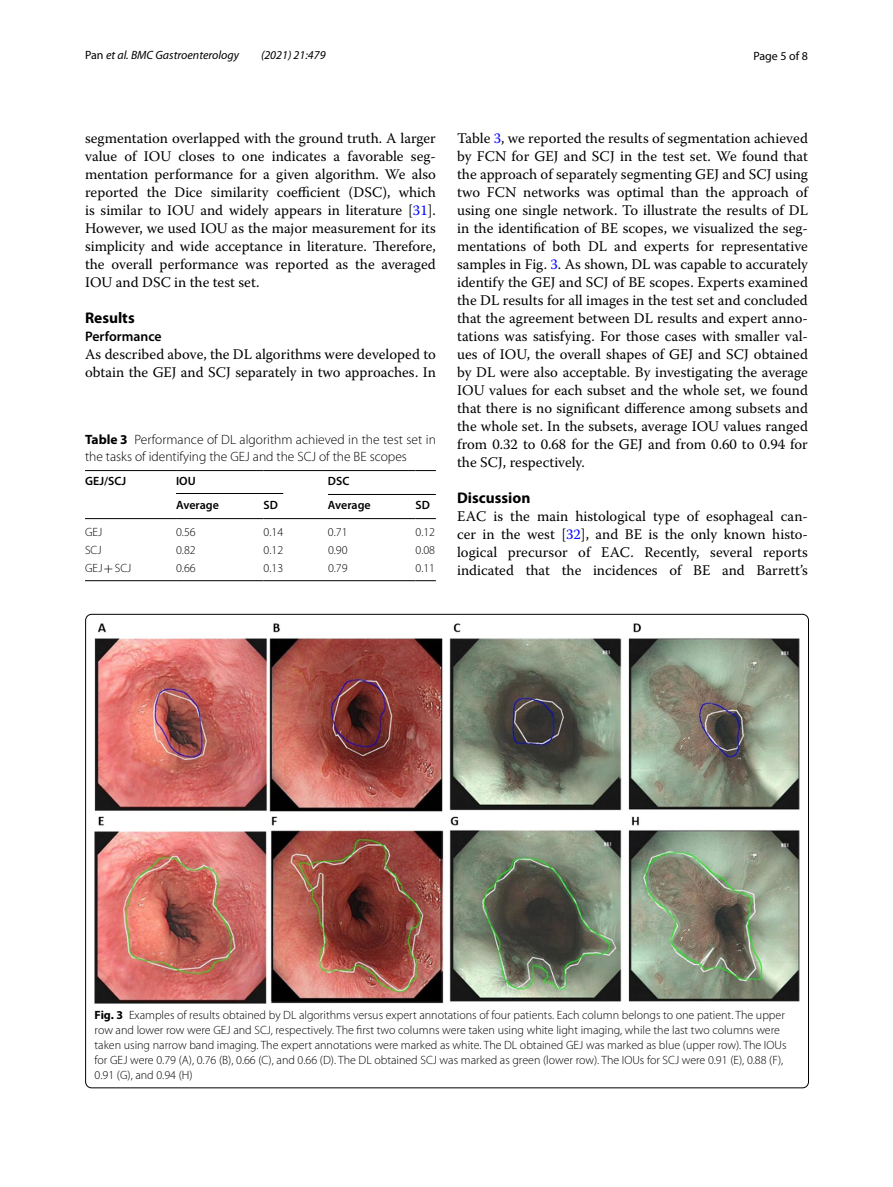
<style>
.page{position:relative;width:893px;height:1187px;background:#fff}
.page>*{position:absolute;margin:0;border:0;box-sizing:border-box;transform-origin:0 0}
.t1{font:700 15.45px "Myriad Pro";color:#000}
.t2{font:14.7px/18px "Warnock Pro";color:#000;text-align:justify}
.t3{font:600 13.8px "Myriad Pro";color:#000}
.t4{font:300 13.5px/16.5px "Myriad Pro";color:#000}
.t5{font:300 12px/15px "Myriad Pro";color:#000}
.t6{font:italic 12px "Myriad Pro";color:#000}
.t7{font:600 12px "Myriad Pro";color:#000}
.t8{font:12px "Myriad Pro";color:#000}
.s1{font-style:normal}
.s2{color:#00f}
.s3{font-weight:700}
.s4{font-family:"MTSY";font-weight:400}
</style>
<div class="page">
<hr style="left:85px;top:470px;width:91px;height:1px;background:#000">
<hr style="left:85px;top:518px;width:91px;height:1px;background:#000">
<hr style="left:176px;top:470px;width:88px;height:1px;background:#000">
<hr style="left:264px;top:470px;width:64px;height:1px;background:#000">
<hr style="left:328px;top:470px;width:87px;height:1px;background:#000">
<svg style="left:415px;top:470px;width:21px;height:1px"></svg>
<hr style="left:176px;top:518px;width:88px;height:1px;background:#000">
<hr style="left:264px;top:518px;width:64px;height:1px;background:#000">
<hr style="left:328px;top:518px;width:87px;height:1px;background:#000">
<svg style="left:415px;top:518px;width:21px;height:1px"></svg>
<hr style="left:85px;top:580px;width:91px;height:1px;background:#000">
<hr style="left:176px;top:580px;width:88px;height:1px;background:#000">
<hr style="left:264px;top:580px;width:64px;height:1px;background:#000">
<hr style="left:328px;top:580px;width:87px;height:1px;background:#000">
<svg style="left:415px;top:580px;width:21px;height:1px"></svg>
<hr style="left:176px;top:493px;width:107px;height:1px;background:#000">
<hr style="left:328px;top:494px;width:108px;height:1px;background:#000">
<img style="left:94px;top:623px;width:706px;height:380px">
<p class="t6" style="left:85px;top:48px;width:156px"><span class="s1">Pan</span> et al. BMC Gastroenterology</p>
<p class="t6" style="left:261px;top:48px;width:66px">(2021) 21:479</p>
<p class="t8" style="left:753px;top:48px;width:56px">Page 5 of 8</p>
<p class="t2" style="left:85px;top:128px;width:352px">segmentation overlapped with the ground truth. A larger value of IOU closes to one indicates a favorable seg&shy;mentation performance for a given algorithm. We also reported the Dice similarity coefficient (DSC), which is similar to IOU and widely appears in literature [<span class="s2">31</span>].<br>However, we used IOU as the major measurement for its simplicity and wide acceptance in literature. Therefore, the overall performance was reported as the averaged IOU and DSC in the test set.</p>
<p class="t1" style="left:85px;top:307px;width:51px">Results</p>
<p class="t3" style="left:85px;top:327px;width:78px">Performance</p>
<p class="t2" style="left:85px;top:344px;width:352px">As described above, the DL algorithms were developed to obtain the GEJ and SCJ separately in two approaches. In</p>
<p class="t4" style="left:85px;top:431px;width:352px"><span class="s3">Table 3</span> Performance of DL algorithm achieved in the test set in the tasks of identifying the GEJ and the SCJ of the BE scopes</p>
<p class="t7" style="left:85px;top:473px;width:43px">GEJ/SCJ</p>
<p class="t7" style="left:176px;top:473px;width:21px">IOU</p>
<p class="t7" style="left:328px;top:473px;width:23px">DSC</p>
<p class="t7" style="left:176px;top:497px;width:44px">Average</p>
<p class="t7" style="left:264px;top:497px;width:16px">SD</p>
<p class="t7" style="left:328px;top:497px;width:44px">Average</p>
<p class="t7" style="left:415px;top:497px;width:16px">SD</p>
<p class="t5" style="left:85px;top:524px;width:19px">GEJ</p>
<p class="t5" style="left:176px;top:524px;width:21px">0.56</p>
<p class="t5" style="left:264px;top:524px;width:21px">0.14</p>
<p class="t5" style="left:328px;top:524px;width:21px">0.71</p>
<p class="t5" style="left:415px;top:524px;width:21px">0.12</p>
<p class="t5" style="left:85px;top:542px;width:18px">SCJ</p>
<p class="t5" style="left:176px;top:542px;width:21px">0.82</p>
<p class="t5" style="left:264px;top:542px;width:21px">0.12</p>
<p class="t5" style="left:328px;top:542px;width:21px">0.90</p>
<p class="t5" style="left:415px;top:542px;width:21px">0.08</p>
<p class="t5" style="left:85px;top:561px;width:48px">GEJ<span class="s4">+</span>SCJ</p>
<p class="t5" style="left:176px;top:561px;width:21px">0.66</p>
<p class="t5" style="left:264px;top:561px;width:21px">0.13</p>
<p class="t5" style="left:328px;top:561px;width:21px">0.79</p>
<p class="t5" style="left:415px;top:561px;width:21px">0.11</p>
<p class="t2" style="left:457px;top:128px;width:352px">Table <span class="s2">3</span>, we reported the results of segmentation achieved by FCN for GEJ and SCJ in the test set. We found that the approach of separately segmenting GEJ and SCJ using two FCN networks was optimal than the approach of using one single network. To illustrate the results of DL in the identification of BE scopes, we visualized the seg&shy;mentations of both DL and experts for representative samples in Fig. <span class="s2">3</span>. As shown, DL was capable to accurately identify the GEJ and SCJ of BE scopes. Experts examined the DL results for all images in the test set and concluded that the agreement between DL results and expert anno&shy;tations was satisfying. For those cases with smaller val&shy;ues of IOU, the overall shapes of GEJ and SCJ obtained by DL were also acceptable. By investigating the average IOU values for each subset and the whole set, we found that there is no significant difference among subsets and the whole set. In the subsets, average IOU values ranged from 0.32 to 0.68 for the GEJ and from 0.60 to 0.94 for the SCJ, respectively.</p>
<p class="t1" style="left:457px;top:487px;width:75px">Discussion</p>
<p class="t2" style="left:457px;top:506px;width:352px">EAC is the main histological type of esophageal can&shy;cer in the west [<span class="s2">32</span>], and BE is the only known histo&shy;logical precursor of EAC. Recently, several reports indicated that the incidences of BE and Barrett’s</p>
<p class="t5" style="left:95px;top:1007px;width:693px"><span class="s3">Fig. 3</span> Examples of results obtained by DL algorithms versus expert annotations of four patients. Each column belongs to one patient. The upper row and lower row were GEJ and SCJ, respectively. The first two columns were taken using white light imaging, while the last two columns were taken using narrow band imaging. The expert annotations were marked as white. The DL obtained GEJ was marked as blue (upper row). The IOUs for GEJ were 0.79 (A), 0.76 (B), 0.66 (C), and 0.66 (D). The DL obtained SCJ was marked as green (lower row). The IOUs for SCJ were 0.91 (E), 0.88 (F), 0.91 (G), and 0.94 (H)</p>
</div>
